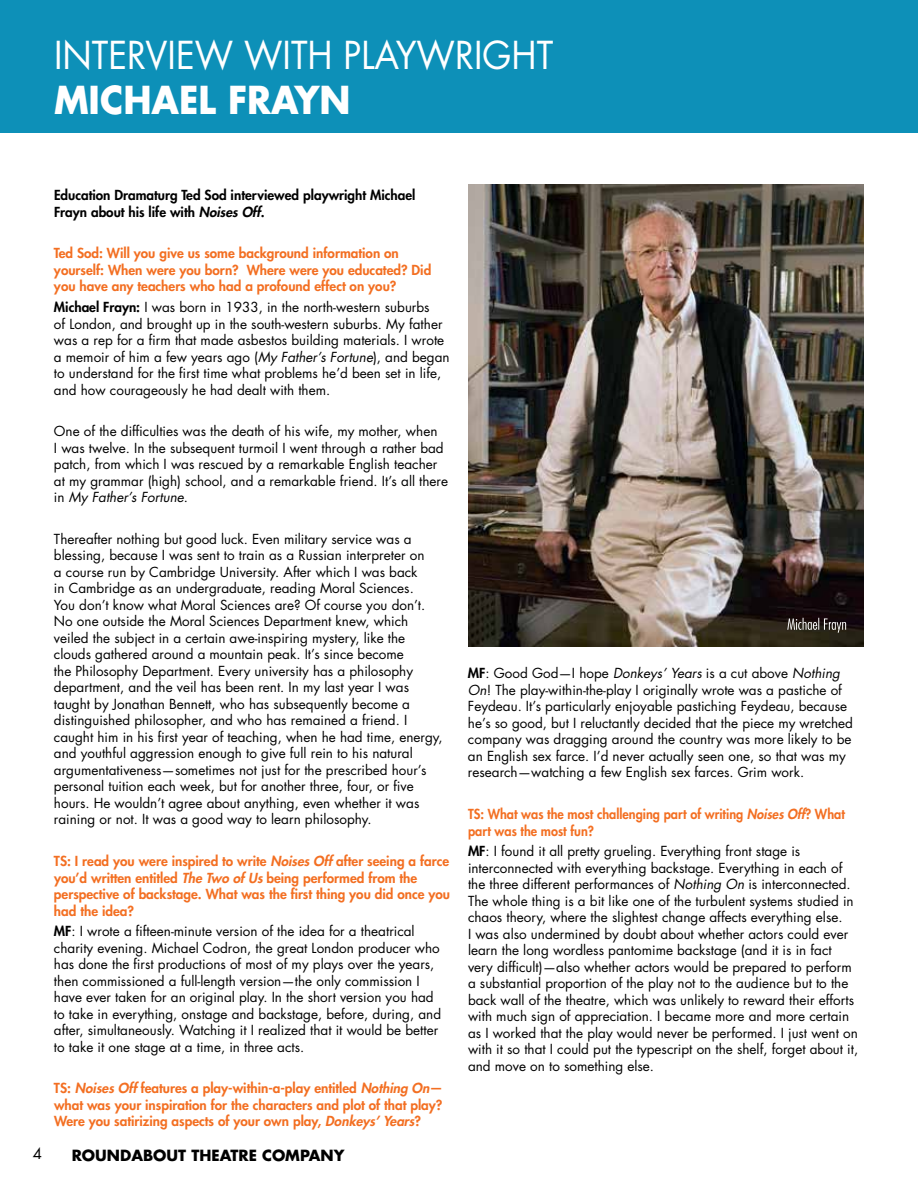
<style>
.page{position:relative;width:918px;height:1188px;background:#fff}
.page>*{position:absolute;margin:0;border:0;box-sizing:border-box;transform-origin:0 0}
.t1{font:37.5px "Futura Std";color:#fff;scale:.94 1}
.t2{font:700 37.5px "Futura Std";color:#fff;scale:.94 1}
.t3{font:700 15px "Futura Std";color:#000}
.t4{font:15px "Futura Std";color:#000}
.t5{font:13.5px/16.5px "Futura Std";color:#000}
.t6{font:800 13.5px/16.5px "Futura Std";color:#f36f22}
.t7{font:800 13.5px/16.5px "Futura Std";color:#000}
.t8{font:800 13.5px/16.5px "Futura Std";color:#f36f22;scale:.94 1}
.s1{font-style:italic}
.s2{font-weight:800}
</style>
<div class="page">
<div style="left:0;top:0;width:918px;height:133px;background:#0d90b8"></div>
<img style="left:468px;top:185px;width:396px;height:462px">
<svg style="left:787px;top:618px;width:59px;height:15px"></svg>
<h1 class="t1" style="left:54px;top:32px;width:533px">INTERVIEW WITH PLAYWRIGHT</h1>
<h1 class="t2" style="left:54px;top:75px;width:317px">MICHAEL FRAYN</h1>
<p class="t7" style="left:54px;top:187px;width:363px">Education Dramaturg Ted Sod interviewed playwright Michael<br>Frayn about his life with <span class="s1">Noises Off</span>.</p>
<p class="t6" style="left:54px;top:245px;width:379px">Ted Sod: Will you give us some background information on yourself: When were you born? Where were you educated? Did you have any teachers who had a profound effect on you?</p>
<p class="t5" style="left:54px;top:299px;width:397px"><span class="s2">Michael Frayn:</span> I was born in 1933, in the north-western suburbs<br>of London, and brought up in the south-western suburbs. My father was a rep for a firm that made asbestos building materials. I wrote a memoir of him a few years ago (<span class="s1">My Father’s Fortune</span>), and began to understand for the first time what problems he’d been set in life, and how courageously he had dealt with them.</p>
<p class="t5" style="left:54px;top:423px;width:396px">One of the difficulties was the death of his wife, my mother, when<br>I was twelve. In the subsequent turmoil I went through a rather bad patch, from which I was rescued by a remarkable English teacher at my grammar (high) school, and a remarkable friend. It’s all there in <span class="s1">My Father’s Fortune</span>.</p>
<p class="t5" style="left:54px;top:531px;width:390px">Thereafter nothing but good luck. Even military service was a blessing, because I was sent to train as a Russian interpreter on<br>a course run by Cambridge University. After which I was back<br>in Cambridge as an undergraduate, reading Moral Sciences.<br>You don’t know what Moral Sciences are? Of course you don’t.<br>No one outside the Moral Sciences Department knew, which veiled the subject in a certain awe-inspiring mystery, like the clouds gathered around a mountain peak. It’s since become<br>the Philosophy Department. Every university has a philosophy department, and the veil has been rent. In my last year I was taught by Jonathan Bennett, who has subsequently become a distinguished philosopher, and who has remained a friend. I caught him in his first year of teaching, when he had time, energy, and youthful aggression enough to give full rein to his natural argumentativeness—sometimes not just for the prescribed hour’s personal tuition each week, but for another three, four, or five hours. He wouldn’t agree about anything, even whether it was raining or not. It was a good way to learn philosophy.</p>
<p class="t6" style="left:54px;top:853px;width:398px">TS: I read you were inspired to write <span class="s1">Noises Off</span> after seeing a farce you’d written entitled <span class="s1">The Two of Us</span> being performed from the perspective of backstage. What was the first thing you did once you had the idea?</p>
<p class="t5" style="left:54px;top:923px;width:389px"><span class="s2">MF</span>: I wrote a fifteen-minute version of the idea for a theatrical charity evening. Michael Codron, the great London producer who has done the first productions of most of my plays over the years, then commissioned a full-length version—the only commission I have ever taken for an original play. In the short version you had to take in everything, onstage and backstage, before, during, and after, simultaneously. Watching it I realized that it would be better to take it one stage at a time, in three acts.</p>
<p class="t6" style="left:54px;top:1080px;width:390px;text-align:justify">TS: <span class="s1">Noises Off</span> features a play-within-a-play entitled <span class="s1">Nothing On</span>— what was your inspiration for the characters and plot of that play?<br>Were you satirizing aspects of your own play, <span class="s1">Donkeys’ Years</span>?</p>
<p class="t4" style="left:33px;top:1144px;width:11px">4</p>
<p class="t3" style="left:72px;top:1145px;width:274px">ROUNDABOUT THEATRE COMPANY</p>
<p class="t5" style="left:468px;top:665px;width:387px"><span class="s2">MF</span>: Good God—I hope <span class="s1">Donkeys’ Years</span> is a cut above <span class="s1">Nothing On</span>! The play-within-the-play I originally wrote was a pastiche of Feydeau. It’s particularly enjoyable pastiching Feydeau, because he’s so good, but I reluctantly decided that the piece my wretched company was dragging around the country was more likely to be an English sex farce. I’d never actually seen one, so that was my research—watching a few English sex farces. Grim work.</p>
<p class="t8" style="left:468px;top:806px;width:402px">TS: What was the most challenging part of writing <span class="s1">NoisesOff</span>? What part was the most fun?</p>
<p class="t5" style="left:468px;top:843px;width:392px"><span class="s2">MF</span>: I found it all pretty grueling. Everything front stage is interconnected with everything backstage. Everything in each of the three different performances of <span class="s1">Nothing On</span> is interconnected.<br>The whole thing is a bit like one of the turbulent systems studied in chaos theory, where the slightest change affects everything else.<br>I was also undermined by doubt about whether actors could ever learn the long wordless pantomime backstage (and it is in fact very difficult)—also whether actors would be prepared to perform a substantial proportion of the play not to the audience but to the back wall of the theatre, which was unlikely to reward their efforts with much sign of appreciation. I became more and more certain as I worked that the play would never be performed. I just went on with it so that I could put the typescript on the shelf, forget about it, and move on to something else.</p>
</div>
